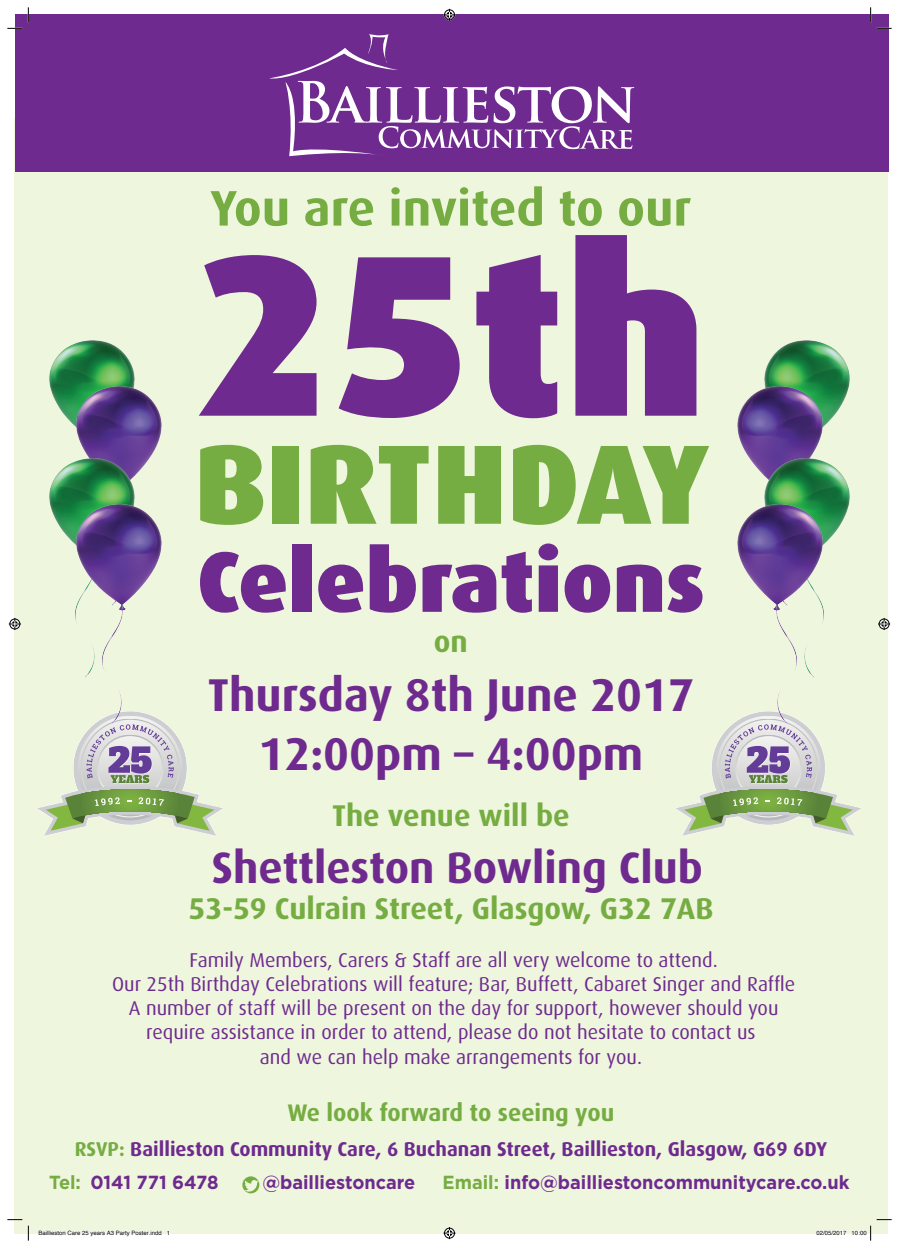
<style>
.page{position:relative;width:899px;height:1248px;background:#fff}
.page>*{position:absolute;margin:0;border:0;box-sizing:border-box;transform-origin:0 0}
.t1{font:900 230px "Dax";color:#6e2a8e}
.t2{font:900 113px "Dax";color:#76ad42}
.t3{font:900 86px "Dax";color:#6e2a8e}
.t4{font:700 50px "Dax";color:#76ad42}
.t5{font:700 46px/59px "Dax";color:#6e2a8e;text-align:center}
.t6{font:700 44px "Dax";color:#6e2a8e}
.t7{font:700 30px "Dax";color:#76ad42}
.t8{font:700 24px "Dax";color:#76ad42}
.t9{font:20px/24px "Dax";color:#6e2a8e;text-align:center}
.t10{font:700 20px "Dax";color:#6e2a8e}
.t11{font:700 18.9px "Gotham";color:#6e2a8e;scale:.96 1}
.t12{font:6px "Helvetica";color:#000}
.s1{color:#76ad42}
</style>
<div class="page">
<div style="left:14px;top:118px;width:873px;height:1115px;background:#eff6de"></div>
<svg style="left:37px;top:720px;width:187px;height:116px"></svg>
<div style="left:15px;top:14px;width:873px;height:157px;background:#6e2a8e"></div>
<svg style="left:269px;top:34px;width:365px;height:122px"></svg>
<svg style="left:242px;top:1176px;width:17px;height:17px"></svg>
<svg style="left:244px;top:1179px;width:15px;height:12px"></svg>
<svg style="left:675px;top:721px;width:187px;height:115px"></svg>
<img style="left:49px;top:341px;width:85px;height:86px">
<img style="left:76px;top:387px;width:85px;height:116px">
<img style="left:49px;top:458px;width:85px;height:163px">
<img style="left:76px;top:504px;width:85px;height:219px">
<img style="left:764px;top:341px;width:85px;height:86px">
<img style="left:737px;top:387px;width:86px;height:89px">
<img style="left:764px;top:458px;width:85px;height:163px">
<img style="left:737px;top:504px;width:86px;height:219px">
<svg style="left:7px;top:28px;width:15px;height:1px"></svg>
<svg style="left:876px;top:28px;width:15px;height:1px"></svg>
<svg style="left:7px;top:1219px;width:15px;height:1px"></svg>
<svg style="left:28px;top:7px;width:1px;height:15px"></svg>
<svg style="left:28px;top:1225px;width:1px;height:15px"></svg>
<svg style="left:870px;top:7px;width:1px;height:15px"></svg>
<svg style="left:443px;top:9px;width:12px;height:12px"></svg>
<svg style="left:443px;top:1227px;width:12px;height:11px"></svg>
<svg style="left:9px;top:618px;width:12px;height:12px"></svg>
<svg style="left:878px;top:618px;width:12px;height:12px"></svg>
<svg style="left:38px;top:1230px;width:131px;height:4px"></svg>
<svg style="left:816px;top:1218px;width:75px;height:22px"></svg>
<h3 class="t4" style="left:210px;top:180px;width:482px">You are invited to our</h3>
<h1 class="t1" style="left:195px;top:202px;width:514px">25th</h1>
<h2 class="t2" style="left:194px;top:419px;width:515px">BIRTHDAY</h2>
<h3 class="t3" style="left:197px;top:532px;width:509px">Celebrations</h3>
<h3 class="t7" style="left:434px;top:624px;width:35px">on</h3>
<h3 class="t5" style="left:208px;top:665px;width:488px">Thursday 8th June 2017<br>12:00pm – 4:00pm</h3>
<h3 class="t7" style="left:332px;top:798px;width:239px">The venue will be</h3>
<h3 class="t6" style="left:212px;top:843px;width:492px">Shettleston Bowling Club</h3>
<h3 class="t7" style="left:188px;top:891px;width:526px">53-59 Culrain Street, Glasgow, G32 7AB</h3>
<p class="t9" style="left:112px;top:948px;width:684px">Family Members, Carers &amp; Staff are all very welcome to attend.<br>Our 25th Birthday Celebrations will feature; Bar, Buffett, Cabaret Singer and Raffle A number of staff will be present on the day for support, however should you require assistance in order to attend, please do not hesitate to contact us<br>and we can help make arrangements for you.</p>
<p class="t8" style="left:287px;top:1099px;width:328px">We look forward to seeing you</p>
<p class="t10" style="left:75px;top:1138px;width:753px"><span class="s1">RSVP:</span> Baillieston Community Care, 6 Buchanan Street, Baillieston, Glasgow, G69 6DY</p>
<p class="t11" style="left:49px;top:1169px;width:178px"><span class="s1">Tel:</span> 0141 771 6478</p>
<p class="t11" style="left:262px;top:1169px;width:161px">@bailliestoncare</p>
<p class="t11" style="left:442px;top:1169px;width:425px"><span class="s1">Email:</span> info@bailliestoncommunitycare.co.uk</p>
<p class="t12" style="left:38px;top:1227px;width:133px">Baillieston Care 25 years A3 Party Poster.indd 1</p>
<p class="t12" style="left:816px;top:1227px;width:52px">02/05/2017 10:00</p>
</div>
